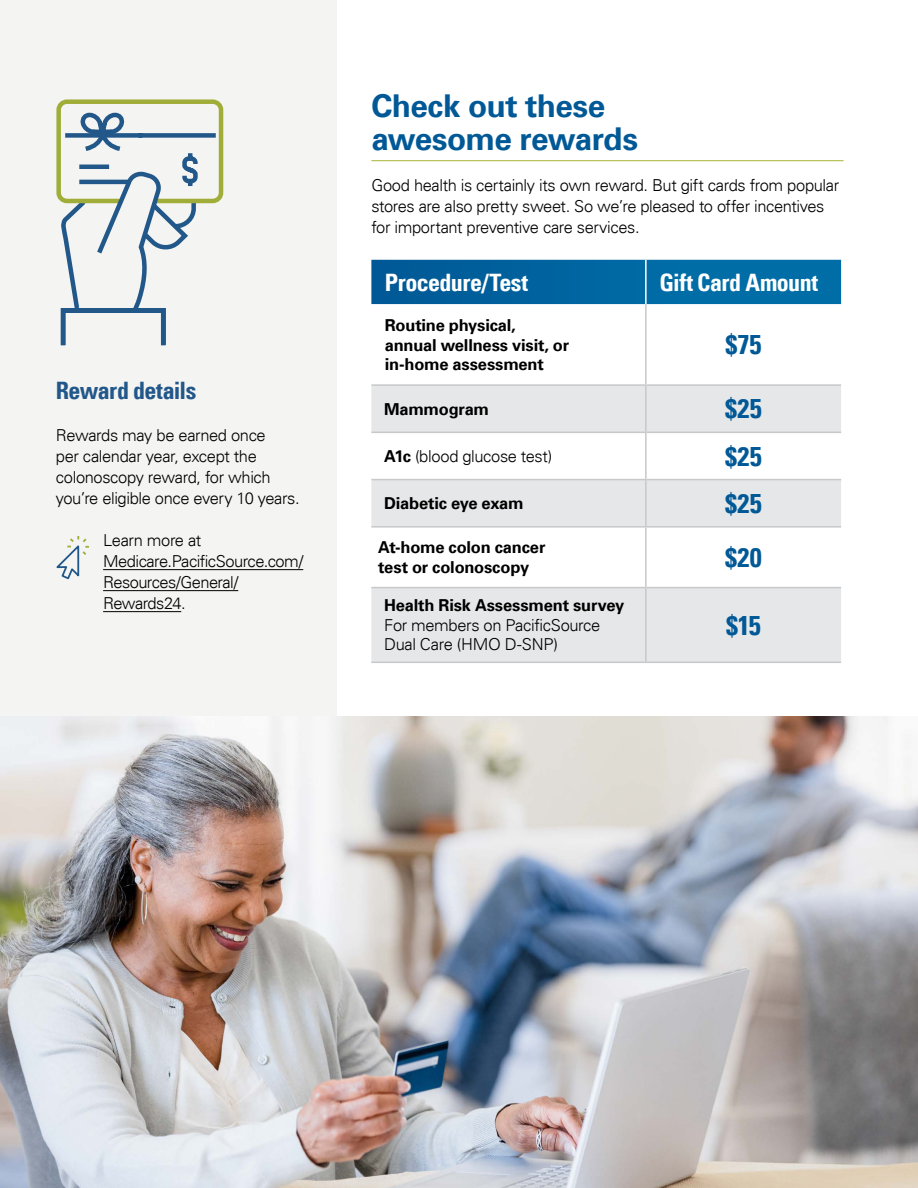
<style>
.page{position:relative;width:918px;height:1188px;background:#fff}
.page>*{position:absolute;margin:0;border:0;box-sizing:border-box;transform-origin:0 0}
.Header_2{font:700 31.5px/33px "Univers LT";letter-spacing:-.02em;color:#005996}
.t1{font:700 condensed 27px "Univers LT";letter-spacing:.005em;color:#005996}
.Header_3{font:700 condensed 24px "Univers LT";letter-spacing:-.02em;color:#fff}
.Header_3-2{font:700 condensed 24px "Univers LT";letter-spacing:-.025em;color:#22578a}
.Body{font:300 16.5px/21px "Univers LT";letter-spacing:-.025em;color:#000}
.Body-2{font:700 16.5px/19.5px "Univers LT";letter-spacing:-.015em;color:#000}
.s1{font-weight:700}
</style>
<div class="page">
<div style="left:0;top:0;width:337px;height:1188px;background:#f4f4f2"></div>
<hr style="left:371px;top:160px;width:473px;height:1px;background:#a9b533">
<svg style="left:371px;top:260px;width:470px;height:44px;background:#0065a0"></svg>
<svg style="left:371px;top:386px;width:470px;height:276px;fill:#e6e7e8"></svg>
<hr style="left:645px;top:304px;width:2px;height:80px;background:#c7c8ca">
<hr style="left:371px;top:384px;width:276px;height:2px;background:#c7c8ca">
<hr style="left:645px;top:386px;width:2px;height:46px;background:#c7c8ca">
<hr style="left:371px;top:432px;width:276px;height:1px;background:#c7c8ca">
<hr style="left:645px;top:433px;width:2px;height:46px;background:#c7c8ca">
<hr style="left:371px;top:479px;width:276px;height:1px;background:#c7c8ca">
<hr style="left:645px;top:480px;width:2px;height:46px;background:#c7c8ca">
<hr style="left:645px;top:528px;width:2px;height:59px;background:#c7c8ca">
<hr style="left:371px;top:587px;width:276px;height:1px;background:#c7c8ca">
<hr style="left:645px;top:588px;width:2px;height:74px;background:#c7c8ca">
<hr style="left:647px;top:384px;width:194px;height:2px;background:#c7c8ca">
<hr style="left:647px;top:432px;width:194px;height:1px;background:#c7c8ca">
<hr style="left:647px;top:479px;width:194px;height:1px;background:#c7c8ca">
<hr style="left:371px;top:526px;width:275px;height:2px;background:#c7c8ca">
<hr style="left:646px;top:526px;width:195px;height:2px;background:#c7c8ca">
<hr style="left:647px;top:587px;width:194px;height:1px;background:#c7c8ca">
<hr style="left:371px;top:662px;width:275px;height:1px;background:#c7c8ca">
<hr style="left:646px;top:662px;width:195px;height:1px;background:#c7c8ca">
<hr style="left:645px;top:260px;width:2px;height:44px;background:#fff">
<hr style="left:103px;top:569px;width:200px;height:1px;background:#000">
<hr style="left:103px;top:590px;width:135px;height:1px;background:#000">
<hr style="left:103px;top:611px;width:78px;height:1px;background:#000">
<img style="left:0;top:717px;width:918px;height:471px">
<div style="left:139px;top:133px;width:77px;height:5px;background:#22578a"></div>
<div style="left:56px;top:99px;width:167px;height:104px;border:4px solid #a0ad39;border-radius:8px"></div>
<svg style="left:59px;top:99px;width:141px;height:247px"></svg>
<svg style="left:56px;top:536px;width:33px;height:44px"></svg>
<h3 class="Header_3-2" style="left:56px;top:376px;width:142px">Reward details</h3>
<p class="Body" style="left:56px;top:424px;width:245px">Rewards may be earned once<br>per calendar year, except the colonoscopy reward, for which you’re eligible once every 10 years.</p>
<p class="Body" style="left:103px;top:529px;width:202px">Learn more at<br>Medicare.PacificSource.com/<br>Resources/General/<br>Rewards24.</p>
<h2 class="Header_2" style="left:371px;top:89px;width:268px">Check out these awesome rewards</h2>
<p class="Body" style="left:371px;top:174px;width:469px">Good health is certainly its own reward. But gift cards from popular stores are also pretty sweet. So we’re pleased to offer incentives for important preventive care services.</p>
<h3 class="Header_3" style="left:385px;top:267px;width:145px">Procedure/Test</h3>
<h3 class="Header_3" style="left:659px;top:267px;width:160px">Gift Card Amount</h3>
<p class="Body-2" style="left:385px;top:316px;width:186px">Routine physical, annual wellness visit, or in-home assessment</p>
<h3 class="t1" style="left:726px;top:328px;width:37px">$75</h3>
<p class="Body-2" style="left:384px;top:399px;width:107px">Mammogram</p>
<h3 class="t1" style="left:725px;top:392px;width:38px">$25</h3>
<p class="Body" style="left:384px;top:446px;width:170px"><span class="s1">A1c</span> (blood glucose test)</p>
<h3 class="t1" style="left:725px;top:440px;width:38px">$25</h3>
<p class="Body-2" style="left:384px;top:494px;width:141px">Diabetic eye exam</p>
<h3 class="t1" style="left:725px;top:487px;width:38px">$25</h3>
<p class="Body-2" style="left:378px;top:538px;width:169px">At-home colon cancer test or colonoscopy</p>
<h3 class="t1" style="left:725px;top:541px;width:38px">$20</h3>
<p class="Body-2" style="left:384px;top:596px;width:242px">Health Risk Assessment survey</p>
<p class="Body" style="left:384px;top:615px;width:218px;line-height:19.5px">For members on PacificSource<br>Dual Care (HMO D-SNP)</p>
<h3 class="t1" style="left:726px;top:609px;width:36px">$15</h3>
</div>
